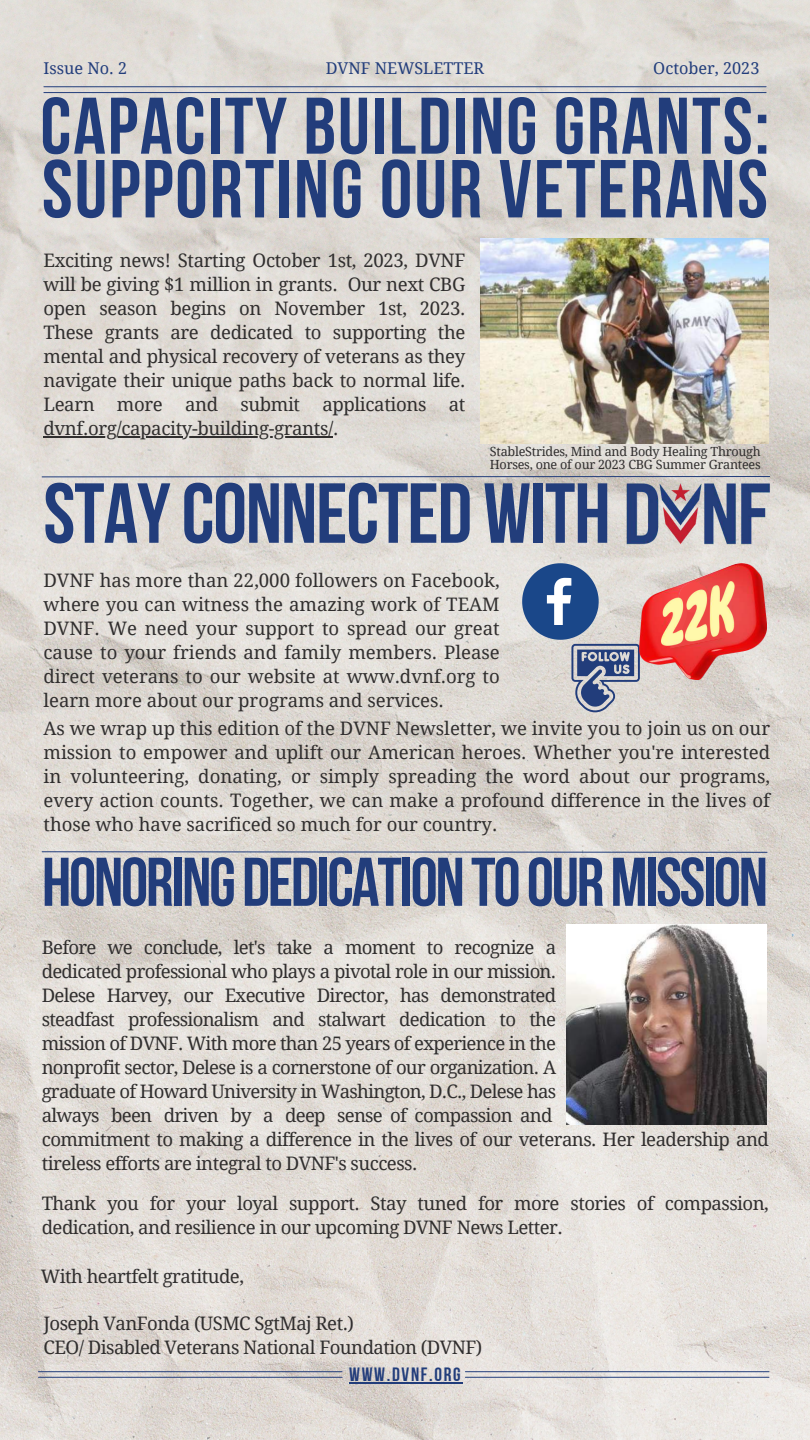
<style>
.page{position:relative;width:810px;height:1440px;background:#fff}
.page>*{position:absolute;margin:0;border:0;box-sizing:border-box;transform-origin:0 0}
.t1{font:84.9px "Bebas Neue Cyrillic";letter-spacing:-.015em;color:#223d7b}
.t2{font:82px "Bebas Neue Cyrillic";letter-spacing:.025em;color:#223d7b}
.t3{font:80px "Bebas Neue Cyrillic";letter-spacing:.025em;color:#223d7b}
.t4{font:68.7px "Bebas Neue Cyrillic";letter-spacing:-.035em;color:#223d7b}
.t5{font:19.2px "Bebas Neue Cyrillic";letter-spacing:.09em;color:#223d7b}
.t6{font:18.6px/24px "Droid Serif";letter-spacing:-.03em;color:#302e2e;text-align:justify}
.t7{font:16.3px "Droid Serif";color:#223d7b}
.t8{font:12.6px/12.8px "Droid Serif";letter-spacing:-.02em;color:#302e2e}
</style>
<div class="page">
<img style="left:0;top:0;width:810px;height:1440px">
<hr style="left:44px;top:92px;width:722px;height:1px;background:#223d7b">
<hr style="left:44px;top:86px;width:722px;height:1px;background:#223d7b">
<svg style="left:41px;top:476px;width:730px;height:2px"></svg>
<hr style="left:38px;top:1377px;width:304px;height:1px;background:#223d7b">
<hr style="left:38px;top:1371px;width:304px;height:1px;background:#223d7b">
<hr style="left:349px;top:1383px;width:114px;height:1px;background:#223d7b">
<hr style="left:465px;top:1377px;width:304px;height:1px;background:#223d7b">
<hr style="left:465px;top:1371px;width:304px;height:1px;background:#223d7b">
<svg style="left:41px;top:851px;width:727px;height:2px"></svg>
<img style="left:619px;top:479px;width:157px;height:71px">
<img style="left:481px;top:238px;width:288px;height:206px">
<img style="left:640px;top:563px;width:126px;height:116px">
<svg style="left:663px;top:583px;width:73px;height:66px"></svg>
<img style="left:662px;top:582px;width:73px;height:64px">
<svg style="left:522px;top:563px;width:118px;height:149px;background:#9da7ba"></svg>
<img style="left:567px;top:925px;width:200px;height:200px">
<hr style="left:44px;top:436px;width:289px;height:2px;background:#302e2e">
<p class="t7" style="left:653px;top:57px;width:108px">October, 2023</p>
<p class="t7" style="left:44px;top:57px;width:85px">Issue No. 2</p>
<p class="t7" style="left:326px;top:57px;width:160px">DVNF NEWSLETTER</p>
<h3 class="t3" style="left:40px;top:82px;width:731px">CAPACITY BUILDING GRANTS:</h3>
<h2 class="t2" style="left:42px;top:144px;width:728px">SUPPORTING OUR VETERANS</h2>
<p class="t6" style="left:44px;top:248px;width:423px">Exciting news! Starting October 1st, 2023, DVNF will be giving $1 million in grants. Our next CBG open season begins on November 1st, 2023.<br>These grants are dedicated to supporting the mental and physical recovery of veterans as they navigate their unique paths back to normal life.<br>Learn more and submit applications at dvnf.org/capacity-building-grants/.</p>
<p class="t8" style="left:490px;top:445px;width:273px">StableStrides, Mind and Body Healing Through<br>Horses, one of our 2023 CBG Summer Grantees</p>
<h1 class="t1" style="left:44px;top:467px;width:569px">STAY CONNECTED WITH</h1>
<p class="t6" style="left:44px;top:568px;width:458px">DVNF has more than 22,000 followers on Facebook, where you can witness the amazing work of TEAM DVNF. We need your support to spread our great cause to your friends and family members. Please direct veterans to our website at www.dvnf.org to learn more about our programs and services.</p>
<p class="t6" style="left:44px;top:716px;width:728px">As we wrap up this edition of the DVNF Newsletter, we invite you to join us on our mission to empower and uplift our American heroes. Whether you're interested in volunteering, donating, or simply spreading the word about our programs, every action counts. Together, we can make a profound difference in the lives of those who have sacrificed so much for our country.</p>
<h3 class="t4" style="left:42px;top:844px;width:728px">HONORING DEDICATION TO OUR MISSION</h3>
<p class="t6" style="left:42px;top:934px;width:729px;text-align:left">Before we conclude, let's take a moment to recognize a<br>dedicated professional who plays a pivotal role in our mission.<br>Delese Harvey, our Executive Director, has demonstrated<br>steadfast professionalism and stalwart dedication to the<br>mission of DVNF. With more than 25 years of experience in the<br>nonprofit sector, Delese is a cornerstone of our organization. A<br>graduate of Howard University in Washington, D.C., Delese has<br>always been driven by a deep sense of compassion and<br>commitment to making a difference in the lives of our veterans. Her leadership and tireless efforts are integral to DVNF's success.</p>
<p class="t6" style="left:42px;top:1191px;width:729px">Thank you for your loyal support. Stay tuned for more stories of compassion, dedication, and resilience in our upcoming DVNF News Letter.</p>
<p class="t6" style="left:41px;top:1264px;width:205px">With heartfelt gratitude,</p>
<p class="t6" style="left:44px;top:1311px;width:440px">Joseph VanFonda (USMC SgtMaj Ret.)<br>CEO/ Disabled Veterans National Foundation (DVNF)</p>
<p class="t5" style="left:349px;top:1364px;width:113px">WWW.DVNF.ORG</p>
</div>
